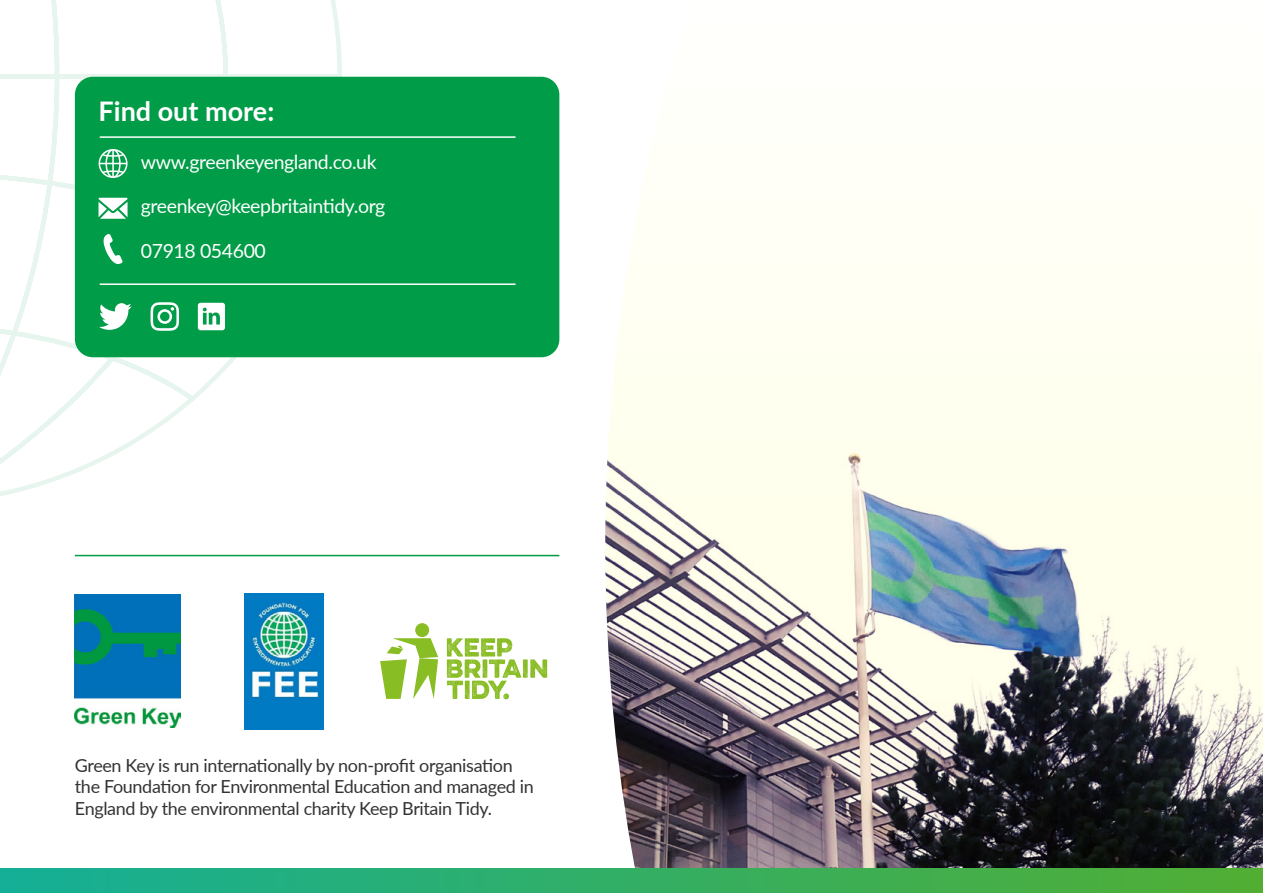
<style>
.page{position:relative;width:1263px;height:893px;background:#fff}
.page>*{position:absolute;margin:0;border:0;box-sizing:border-box;transform-origin:0 0}
.t1{font:700 27px "Lato";color:#fff}
.t2{font:19.5px "Lato";letter-spacing:-.02em;color:#fff}
.t3{font:18px/21.6px "Lato";letter-spacing:-.02em;color:#333}
</style>
<div class="page">
<svg style="left:0;top:0;width:344px;height:496px"></svg>
<img style="left:605px;top:261px;width:658px;height:607px">
<div style="left:0;top:868px;width:1263px;height:25px;background:linear-gradient(to right,#14af97,#51ae33)"></div>
<img style="left:75px;top:595px;width:106px;height:133px">
<img style="left:245px;top:593px;width:78px;height:136px">
<div style="left:415px;top:623px;width:14px;height:14px;background:#89bd24;border-radius:50%"></div>
<svg style="left:380px;top:638px;width:58px;height:61px"></svg>
<svg style="left:447px;top:638px;width:100px;height:61px"></svg>
<div style="left:75px;top:77px;width:484px;height:280px;background:#009c48;border-radius:18px"></div>
<hr style="left:100px;top:136px;width:415px;height:2px;background:#fff">
<hr style="left:100px;top:283px;width:415px;height:2px;background:#fff">
<svg style="left:99px;top:149px;width:29px;height:29px"></svg>
<svg style="left:99px;top:198px;width:29px;height:21px"></svg>
<svg style="left:103px;top:234px;width:20px;height:30px"></svg>
<svg style="left:99px;top:303px;width:33px;height:27px"></svg>
<svg style="left:151px;top:302px;width:28px;height:29px"></svg>
<div style="left:198px;top:303px;width:27px;height:27px;background:#fff;border-radius:3px"></div>
<svg style="left:203px;top:308px;width:17px;height:16px"></svg>
<hr style="left:75px;top:555px;width:484px;height:1px;background:#009c48">
<p class="t1" style="left:99px;top:91px;width:177px">Find out more:</p>
<p class="t2" style="left:141px;top:148px;width:237px">www.greenkeyengland.co.uk</p>
<p class="t2" style="left:141px;top:192px;width:246px">greenkey@keepbritaintidy.org</p>
<p class="t2" style="left:141px;top:237px;width:127px">07918 054600</p>
<p class="t3" style="left:75px;top:754px;width:460px">Green Key is run internationally by non-profit organisation the Foundation for Environmental Education and managed in<br>England by the environmental charity Keep Britain Tidy.</p>
</div>
